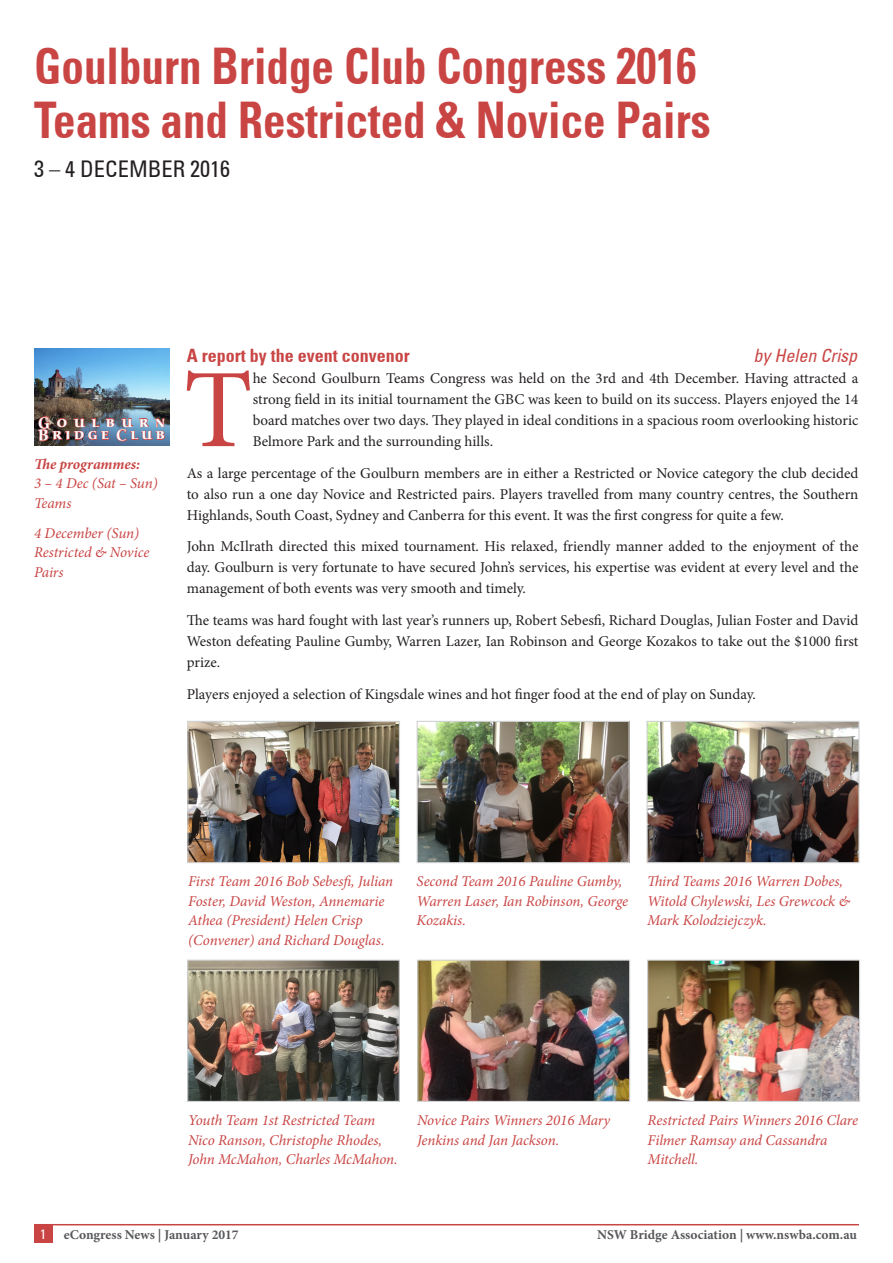
<style>
.page{position:relative;width:893px;height:1263px;background:#fff}
.page>*{position:absolute;margin:0;border:0;box-sizing:border-box;transform-origin:0 0}
.t1{font:111.9px "Minion Pro";color:#c94544}
.t2{font:700 condensed 49.5px "Nova Condensed S Si";color:#c94544;scale:.91 1}
.t3{font:22.5px "Nova Condensed S Si Condensed";color:#231f20}
.t4{font:700 condensed 18px "Nova Condensed S Si";color:#c94544}
.t5{font:italic condensed 18px "Nova Condensed S Si";color:#c94544}
.t6{font:15px/21px "Minion Pro";letter-spacing:-.005em;color:#231f20;text-align:justify}
.t7{font:italic 15px/19.5px "Minion Pro";letter-spacing:-.01em;color:#c94544}
.t8{font:italic 700 15px "Minion Pro";letter-spacing:-.005em;color:#c94544}
.t9{font:700 14.25px "URW Alcuin DCD";color:#fff}
.t10{font:700 13.5px "Minion Pro";color:#57585a}
.t11{font:13.5px "Nova Condensed S Si Condensed";color:#fff}
</style>
<div class="page">
<hr style="left:34px;top:1224px;width:825px;height:1px;background:#c94544">
<div style="left:34px;top:1224px;width:18px;height:18px;background:#c94544"></div>
<img style="left:34px;top:349px;width:135px;height:96px">
<img style="left:649px;top:961px;width:209px;height:139px">
<div style="left:647px;top:959px;width:213px;height:143px;border:1px solid #d1d2d4"></div>
<img style="left:419px;top:961px;width:209px;height:139px">
<div style="left:417px;top:959px;width:213px;height:143px;border:1px solid #d1d2d4"></div>
<img style="left:189px;top:723px;width:209px;height:138px">
<div style="left:187px;top:721px;width:213px;height:142px;border:1px solid #d1d2d4"></div>
<img style="left:38px;top:416px;width:127px;height:26px">
<img style="left:648px;top:723px;width:209px;height:138px">
<div style="left:646px;top:721px;width:213px;height:142px;border:1px solid #d1d2d4"></div>
<img style="left:419px;top:723px;width:209px;height:138px">
<div style="left:417px;top:721px;width:213px;height:142px;border:1px solid #d1d2d4"></div>
<img style="left:189px;top:961px;width:209px;height:139px">
<div style="left:187px;top:959px;width:213px;height:143px;border:1px solid #d1d2d4"></div>
<p class="t2" style="left:34px;top:36px;width:729px">Goulburn Bridge Club Congress 2016</p>
<p class="t2" style="left:34px;top:90px;width:745px">Teams and Restricted &amp; Novice Pairs</p>
<p class="t3" style="left:34px;top:154px;width:198px">3 – 4 DECEMBER 2016</p>
<p class="t9" style="left:38px;top:413px;width:128px">G o u l b u r n</p>
<p class="t9" style="left:38px;top:426px;width:128px">B r i d g e C l u b</p>
<p class="t8" style="left:34px;top:453px;width:107px">The programmes:</p>
<p class="t7" style="left:34px;top:474px;width:125px">3 – 4 Dec (Sat – Sun)</p>
<p class="t7" style="left:34px;top:493px;width:39px">Teams</p>
<p class="t7" style="left:34px;top:523px;width:107px">4 December (Sun)</p>
<p class="t7" style="left:34px;top:543px;width:117px">Restricted &amp; Novice<br>Pairs</p>
<p class="t4" style="left:187px;top:344px;width:224px">A report by the event convenor</p>
<p class="t5" style="left:753px;top:344px;width:105px">by Helen Crisp</p>
<p class="t1" style="left:184px;top:335px;width:71px">T</p>
<p class="t6" style="left:253px;top:368px;width:607px">he Second Goulburn Teams Congress was held on the 3rd and 4th December. Having attracted a strong field in its initial tournament the GBC was keen to build on its success. Players enjoyed the 14 board matches over two days. They played in ideal conditions in a spacious room overlooking historic Belmore Park and the surrounding hills.</p>
<p class="t6" style="left:187px;top:462px;width:673px">As a large percentage of the Goulburn members are in either a Restricted or Novice category the club decided to also run a one day Novice and Restricted pairs. Players travelled from many country centres, the Southern Highlands, South Coast, Sydney and Canberra for this event. It was the first congress for quite a few.</p>
<p class="t6" style="left:187px;top:536px;width:673px">John McIlrath directed this mixed tournament. His relaxed, friendly manner added to the enjoyment of the day. Goulburn is very fortunate to have secured John’s services, his expertise was evident at every level and the management of both events was very smooth and timely.</p>
<p class="t6" style="left:187px;top:610px;width:673px">The teams was hard fought with last year’s runners up, Robert Sebesfi, Richard Douglas, Julian Foster and David Weston defeating Pauline Gumby, Warren Lazer, Ian Robinson and George Kozakos to take out the $1000 first prize.</p>
<p class="t6" style="left:187px;top:683px;width:571px">Players enjoyed a selection of Kingsdale wines and hot finger food at the end of play on Sunday.</p>
<p class="t7" style="left:188px;top:872px;width:206px">First Team 2016 Bob Sebesfi, Julian Foster, David Weston, Annemarie Athea (President) Helen Crisp (Convener) and Richard Douglas.</p>
<p class="t7" style="left:417px;top:872px;width:213px">Second Team 2016 Pauline Gumby,<br>Warren Laser, Ian Robinson, George<br>Kozakis.</p>
<p class="t7" style="left:647px;top:872px;width:205px">Third Teams 2016 Warren Dobes,<br>Witold Chylewski, Les Grewcock &amp;<br>Mark Kolodziejczyk.</p>
<p class="t7" style="left:188px;top:1110px;width:211px">Youth Team 1st Restricted Team<br>Nico Ranson, Christophe Rhodes,<br>John McMahon, Charles McMahon.</p>
<p class="t7" style="left:417px;top:1110px;width:195px">Novice Pairs Winners 2016 Mary<br>Jenkins and Jan Jackson.</p>
<p class="t7" style="left:648px;top:1110px;width:212px">Restricted Pairs Winners 2016 Clare<br>Filmer Ramsay and Cassandra<br>Mitchell.</p>
<p class="t11" style="left:40px;top:1225px;width:7px">1</p>
<p class="t10" style="left:64px;top:1225px;width:176px">eCongress News | January 2017</p>
<p class="t10" style="left:597px;top:1225px;width:261px">NSW Bridge Association | www.nswba.com.au</p>
</div>
